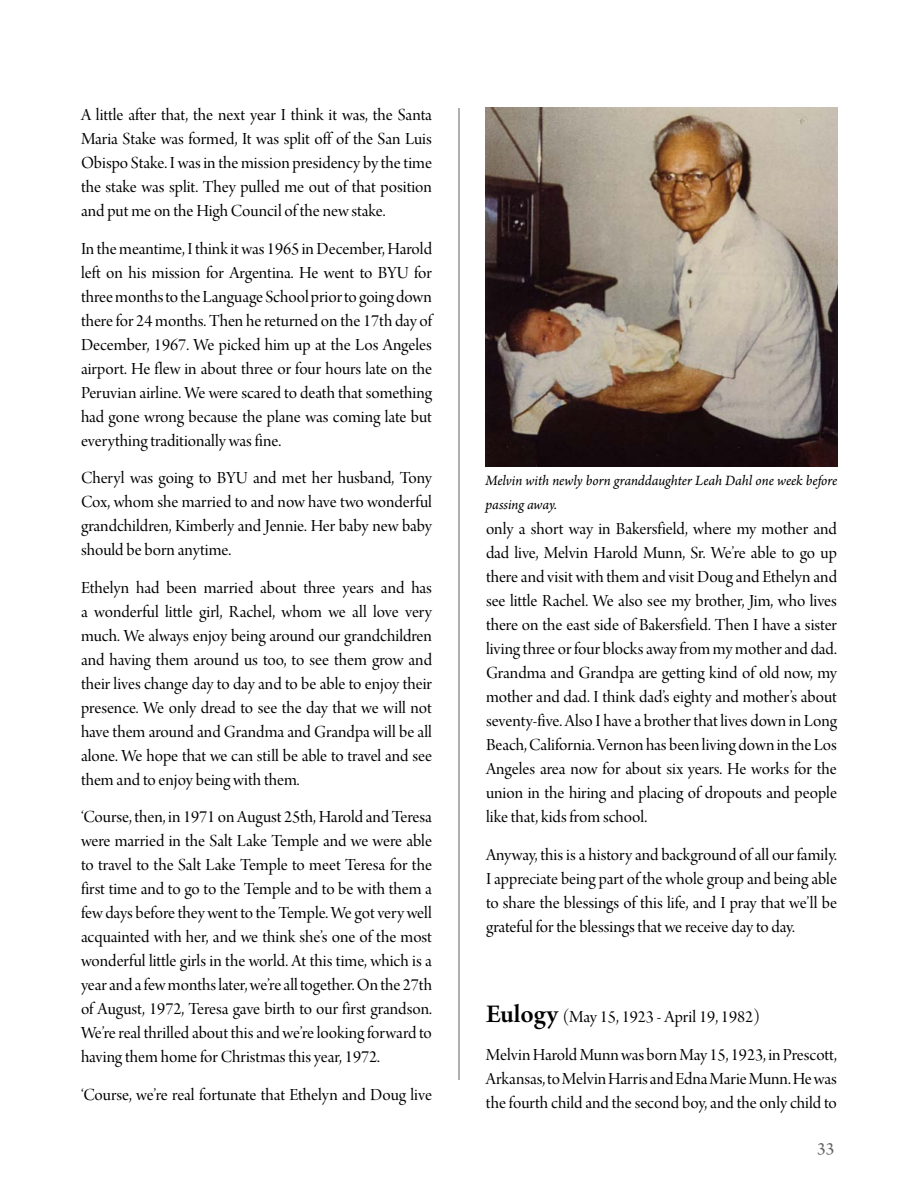
<style>
.page{position:relative;width:918px;height:1188px;background:#fff}
.page>*{position:absolute;margin:0;border:0;box-sizing:border-box;transform-origin:0 0}
.t1{font:18px/24px "Arno Pro Display";color:#000;text-align:justify}
.t2{font:18px "Arno Pro";color:#616061}
.t3{font:italic 15px/24px "Arno Pro";letter-spacing:-.005em;color:#000}
.s1{font-family:"Arno Pro Smbd Subhead";font-size:27px}
</style>
<div class="page">
<hr style="left:459px;top:108px;width:1px;height:972px;background:#616061">
<img style="left:486px;top:108px;width:351px;height:359px">
<p class="t1" style="left:81px;top:104px;width:353px">A little after that, the next year I think it was, the Santa Maria Stake was formed, It was split off of the San Luis Obispo Stake. I was in the mission presidency by the time the stake was split. They pulled me out of that position and put me on the High Council of the new stake.</p>
<p class="t1" style="left:81px;top:238px;width:353px">In the meantime, I think it was 1965 in December, Harold left on his mission for Argentina. He went to BYU for three months to the Language School prior to going down there for 24 months. Then he returned on the 17th day of December, 1967. We picked him up at the Los Angeles airport. He flew in about three or four hours late on the Peruvian airline. We were scared to death that something had gone wrong because the plane was coming late but everything traditionally was fine.</p>
<p class="t1" style="left:81px;top:467px;width:353px">Cheryl was going to BYU and met her husband, Tony Cox, whom she married to and now have two wonderful grandchildren, Kimberly and Jennie. Her baby new baby should be born anytime.</p>
<p class="t1" style="left:81px;top:577px;width:353px">Ethelyn had been married about three years and has a wonderful little girl, Rachel, whom we all love very much. We always enjoy being around our grandchildren and having them around us too, to see them grow and their lives change day to day and to be able to enjoy their presence. We only dread to see the day that we will not have them around and Grandma and Grandpa will be all alone. We hope that we can still be able to travel and see them and to enjoy being with them.</p>
<p class="t1" style="left:81px;top:806px;width:353px">‘Course, then, in 1971 on August 25th, Harold and Teresa were married in the Salt Lake Temple and we were able to travel to the Salt Lake Temple to meet Teresa for the first time and to go to the Temple and to be with them a few days before they went to the Temple. We got very well acquainted with her, and we think she’s one of the most wonderful little girls in the world. At this time, which is a year and a few months later, we’re all together. On the 27th of August, 1972, Teresa gave birth to our first grandson.<br>We’re real thrilled about this and we’re looking forward to having them home for Christmas this year, 1972.</p>
<p class="t1" style="left:81px;top:1083px;width:352px">‘Course, we’re real fortunate that Ethelyn and Doug live</p>
<p class="t3" style="left:486px;top:470px;width:353px">Melvin with newly born granddaughter Leah Dahl one week before passing away.</p>
<p class="t1" style="left:486px;top:518px;width:353px">only a short way in Bakersfield, where my mother and dad live, Melvin Harold Munn, Sr. We’re able to go up there and visit with them and visit Doug and Ethelyn and see little Rachel. We also see my brother, Jim, who lives there on the east side of Bakersfield. Then I have a sister living three or four blocks away from my mother and dad.<br>Grandma and Grandpa are getting kind of old now, my mother and dad. I think dad’s eighty and mother’s about seventy-five. Also I have a brother that lives down in Long Beach, California. Vernon has been living down in the Los Angeles area now for about six years. He works for the union in the hiring and placing of dropouts and people like that, kids from school.</p>
<p class="t1" style="left:486px;top:844px;width:353px">Anyway, this is a history and background of all our family.<br>I appreciate being part of the whole group and being able to share the blessings of this life, and I pray that we’ll be grateful for the blessings that we receive day to day.</p>
<p class="t1" style="left:486px;top:999px;width:353px;line-height:37.5px"><span class="s1">Eulogy</span> (May 15, 1923 - April 19, 1982)<br>Melvin Harold Munn was born May 15, 1923, in Prescott,</p>
<p class="t1" style="left:486px;top:1068px;width:352px">Arkansas, to Melvin Harris and Edna Marie Munn. He was the fourth child and the second boy, and the only child to</p>
<p class="t2" style="left:817px;top:1139px;width:19px">33</p>
</div>
